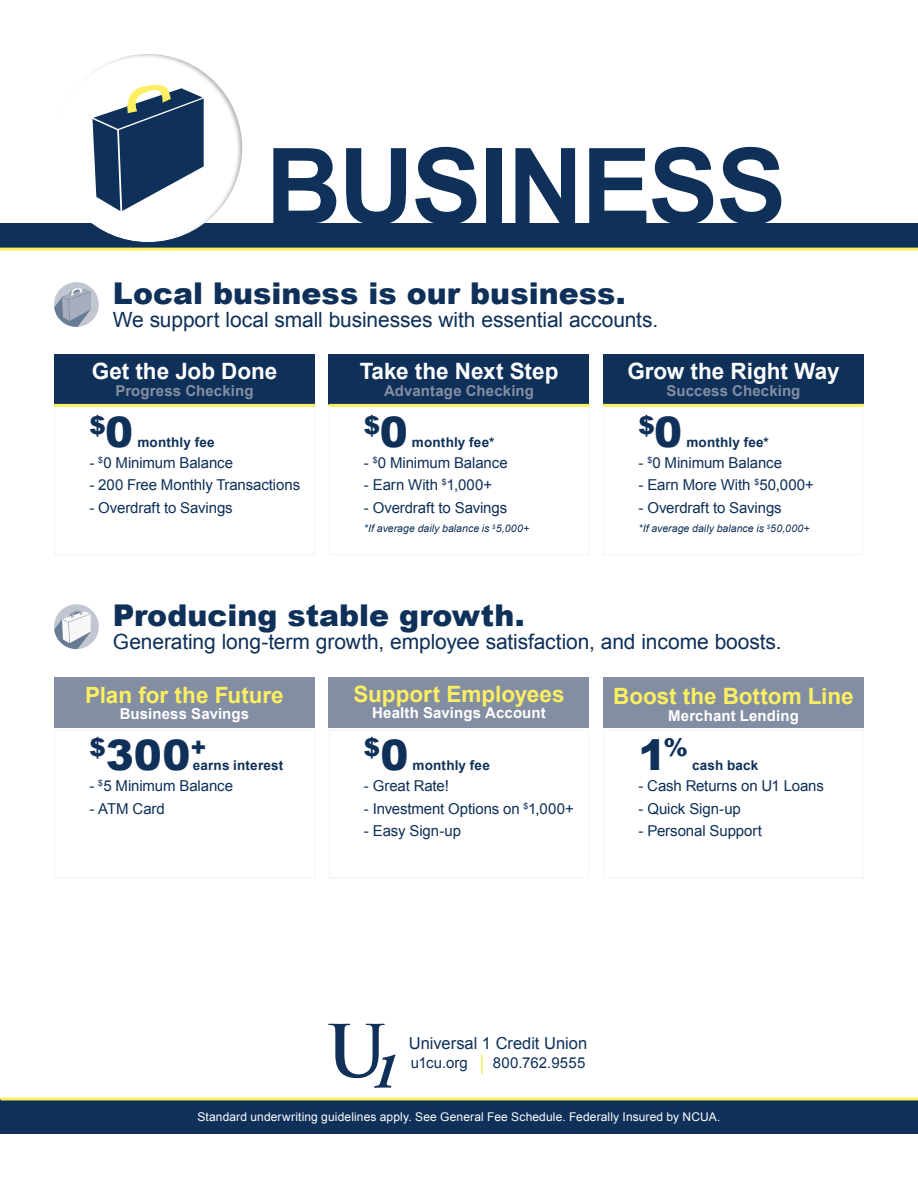
<style>
.page{position:relative;width:918px;height:1188px;background:#fff}
.page>*{position:absolute;margin:0;border:0;box-sizing:border-box;transform-origin:0 0}
.t1{font:700 105px "Arial";letter-spacing:-.02em;color:#0e3059}
.t2{font:700 70.65px "Trajan Pro";color:#0f3159}
.t3{font:900 42px "Arial";color:#0e3059}
.t4{font:900 30px "Arial";color:#0e3059}
.t5{font:900 24.45px "Arial";color:#0e3059}
.t6{font:700 22.5px "Arial";color:#fbef61}
.t7{font:700 22.5px "Arial";color:#fff}
.t8{font:21px "Arial";letter-spacing:-.005em;color:#0e3059}
.t9{font:16.5px "Arial";color:#0e3059}
.t10{font:15px "Arial";letter-spacing:-.005em;color:#0e3059}
.t11{font:700 15px "Arial";letter-spacing:.005em;color:#fff}
.t12{font:700 15px "Arial";letter-spacing:.01em;color:#848ea3}
.t13{font:15px "Arial";letter-spacing:.015em;color:#0e3059}
.t14{font:700 13.5px "Arial";letter-spacing:.01em;color:#0e3059}
.t15{font:12px "Arial";letter-spacing:.01em;color:#fff}
.t16{font:italic 10.5px "Arial";letter-spacing:.005em;color:#0e3059}
.s1{font-size:42px}
</style>
<div class="page">
<div style="left:1px;top:1099px;width:917px;height:35px;background:#0e3059"></div>
<hr style="left:1px;top:1097px;width:917px;height:3px;background:#fbef61">
<svg style="left:481px;top:1055px;width:2px;height:19px"></svg>
<div style="left:54px;top:354px;width:261px;height:50px;background:#0e3059"></div>
<hr style="left:54px;top:404px;width:261px;height:3px;background:#fbef61">
<div style="left:329px;top:354px;width:260px;height:50px;background:#0e3059"></div>
<hr style="left:329px;top:404px;width:261px;height:3px;background:#fbef61">
<div style="left:603px;top:354px;width:261px;height:50px;background:#0e3059"></div>
<hr style="left:603px;top:404px;width:261px;height:3px;background:#fbef61">
<svg style="left:54px;top:282px;width:45px;height:45px"></svg>
<svg style="left:54px;top:288px;width:37px;height:39px"></svg>
<div style="left:0;top:223px;width:918px;height:26px;background:#0e3059"></div>
<hr style="left:0;top:248px;width:918px;height:3px;background:#fbef61">
<div style="left:54px;top:52px;width:189px;height:191px;background:#231f20;opacity:.34"></div>
<svg style="left:93px;top:82px;width:111px;height:129px"></svg>
<div style="left:54px;top:677px;width:261px;height:51px;background:#848ea3"></div>
<div style="left:603px;top:677px;width:261px;height:51px;background:#848ea3"></div>
<div style="left:329px;top:677px;width:260px;height:51px;background:#848ea3"></div>
<svg style="left:54px;top:604px;width:45px;height:45px"></svg>
<svg style="left:54px;top:610px;width:37px;height:39px"></svg>
<p class="t1" style="left:266px;top:116px;width:522px">BUSINESS</p>
<p class="t4" style="left:113px;top:272px;width:514px">Local business is our business.</p>
<p class="t8" style="left:113px;top:305px;width:547px">We support local small businesses with essential accounts.</p>
<p class="t7" style="left:92px;top:356px;width:187px">Get the Job Done</p>
<p class="t12" style="left:116px;top:380px;width:140px">Progress Checking</p>
<p class="t7" style="left:360px;top:356px;width:200px">Take the Next Step</p>
<p class="t12" style="left:384px;top:380px;width:151px">Advantage Checking</p>
<p class="t7" style="left:627px;top:356px;width:214px">Grow the Right Way</p>
<p class="t12" style="left:666px;top:380px;width:136px">Success Checking</p>
<p class="t5" style="left:89px;top:408px;width:45px">$<span class="s1">0</span></p>
<p class="t14" style="left:137px;top:433px;width:79px">monthly fee</p>
<p class="t10" style="left:89px;top:453px;width:145px">- <sup>$</sup>0 Minimum Balance</p>
<p class="t10" style="left:89px;top:475px;width:212px">- 200 Free Monthly Transactions</p>
<p class="t10" style="left:89px;top:498px;width:145px">- Overdraft to Savings</p>
<p class="t5" style="left:364px;top:408px;width:45px">$<span class="s1">0</span></p>
<p class="t14" style="left:412px;top:433px;width:84px">monthly fee*</p>
<p class="t10" style="left:364px;top:453px;width:145px">- <sup>$</sup>0 Minimum Balance</p>
<p class="t10" style="left:364px;top:475px;width:130px">- Earn With <sup>$</sup>1,000+</p>
<p class="t10" style="left:364px;top:498px;width:145px">- Overdraft to Savings</p>
<p class="t16" style="left:364px;top:522px;width:167px">*If average daily balance is <sup>$</sup>5,000+</p>
<p class="t5" style="left:638px;top:408px;width:45px">$<span class="s1">0</span></p>
<p class="t14" style="left:686px;top:433px;width:84px">monthly fee*</p>
<p class="t10" style="left:638px;top:453px;width:145px">- <sup>$</sup>0 Minimum Balance</p>
<p class="t10" style="left:638px;top:475px;width:177px">- Earn More With <sup>$</sup>50,000+</p>
<p class="t10" style="left:638px;top:498px;width:145px">- Overdraft to Savings</p>
<p class="t16" style="left:638px;top:522px;width:173px">*If average daily balance is <sup>$</sup>50,000+</p>
<p class="t4" style="left:113px;top:594px;width:413px">Producing stable growth.</p>
<p class="t8" style="left:113px;top:628px;width:670px">Generating long-term growth, employee satisfaction, and income boosts.</p>
<p class="t6" style="left:85px;top:680px;width:200px">Plan for the Future</p>
<p class="t11" style="left:120px;top:704px;width:131px">Business Savings</p>
<p class="t6" style="left:353px;top:679px;width:213px">Support Employees</p>
<p class="t11" style="left:372px;top:703px;width:175px">Health Savings Account</p>
<p class="t6" style="left:613px;top:681px;width:242px">Boost the Bottom Line</p>
<p class="t11" style="left:668px;top:705px;width:132px">Merchant Lending</p>
<p class="t3" style="left:89px;top:725px;width:119px"><sup>$</sup>300<sup>+</sup></p>
<p class="t14" style="left:193px;top:757px;width:92px">earns interest</p>
<p class="t5" style="left:364px;top:730px;width:46px">$<span class="s1">0</span></p>
<p class="t14" style="left:413px;top:757px;width:79px">monthly fee</p>
<p class="t3" style="left:638px;top:725px;width:51px">1<sup>%</sup></p>
<p class="t14" style="left:692px;top:757px;width:68px">cash back</p>
<p class="t10" style="left:89px;top:776px;width:145px">- <sup>$</sup>5 Minimum Balance</p>
<p class="t10" style="left:89px;top:799px;width:77px">- ATM Card</p>
<p class="t10" style="left:364px;top:776px;width:86px">- Great Rate!</p>
<p class="t10" style="left:364px;top:799px;width:211px">- Investment Options on <sup>$</sup>1,000+</p>
<p class="t10" style="left:364px;top:821px;width:99px">- Easy Sign-up</p>
<p class="t10" style="left:638px;top:776px;width:187px">- Cash Returns on U1 Loans</p>
<p class="t10" style="left:638px;top:799px;width:104px">- Quick Sign-up</p>
<p class="t10" style="left:638px;top:821px;width:125px">- Personal Support</p>
<p class="t2" style="left:327px;top:1007px;width:62px">U</p>
<p class="t9" style="left:409px;top:1032px;width:180px">Universal 1 Credit Union</p>
<p class="t10" style="left:411px;top:1053px;width:59px">u1cu.org</p>
<p class="t13" style="left:493px;top:1053px;width:94px">800.762.9555</p>
<p class="t15" style="left:197px;top:1109px;width:525px">Standard underwriting guidelines apply. See General Fee Schedule. Federally Insured by NCUA.</p>
</div>
